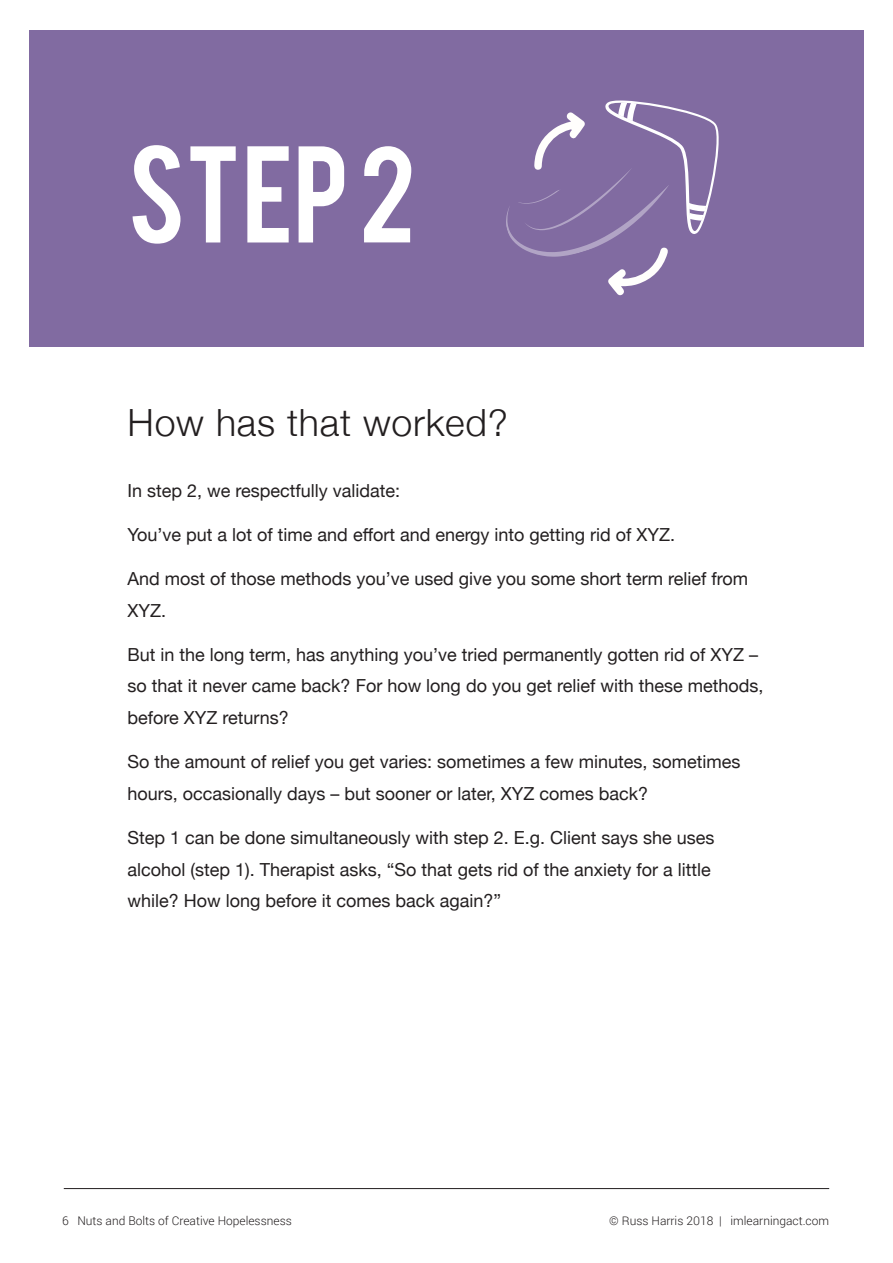
<style>
.page{position:relative;width:893px;height:1263px;background:#fff}
.page>*{position:absolute;margin:0;border:0;box-sizing:border-box;transform-origin:0 0}
.t1{font:108px "Bebas";color:#fff}
.t2{font:300 37.5px "Helvetica Neue";letter-spacing:.02em;color:#231f20}
.t3{font:18px/31.5px "Helvetica Neue";color:#231f20}
.t4{font:300 12px "Roboto";color:#231f20}
</style>
<div class="page">
<hr style="left:64px;top:1188px;width:765px;height:1px;background:#231f20">
<div style="left:30px;top:30px;width:834px;height:317px;background:#816ba1"></div>
<svg style="left:506px;top:100px;width:213px;height:196px"></svg>
<h1 class="t1" style="left:128px;top:116px;width:290px">STEP 2</h1>
<h2 class="t2" style="left:128px;top:392px;width:382px">How has that worked?</h2>
<p class="t3" style="left:128px;top:475px;width:274px">In step 2, we respectfully validate:</p>
<p class="t3" style="left:128px;top:520px;width:549px">You’ve put a lot of time and effort and energy into getting rid of XYZ.</p>
<p class="t3" style="left:128px;top:564px;width:622px">And most of those methods you’ve used give you some short term relief from<br>XYZ.</p>
<p class="t3" style="left:128px;top:640px;width:637px">But in the long term, has anything you’ve tried permanently gotten rid of XYZ – so that it never came back? For how long do you get relief with these methods, before XYZ returns?</p>
<p class="t3" style="left:128px;top:747px;width:614px">So the amount of relief you get varies: sometimes a few minutes, sometimes hours, occasionally days – but sooner or later, XYZ comes back?</p>
<p class="t3" style="left:128px;top:823px;width:588px">Step 1 can be done simultaneously with step 2. E.g. Client says she uses alcohol (step 1). Therapist asks, “So that gets rid of the anxiety for a little while? How long before it comes back again?”</p>
<p class="t4" style="left:62px;top:1212px;width:231px">6 Nuts and Bolts of Creative Hopelessness</p>
<p class="t4" style="left:609px;top:1212px;width:221px">© Russ Harris 2018 | imlearningact.com</p>
</div>
